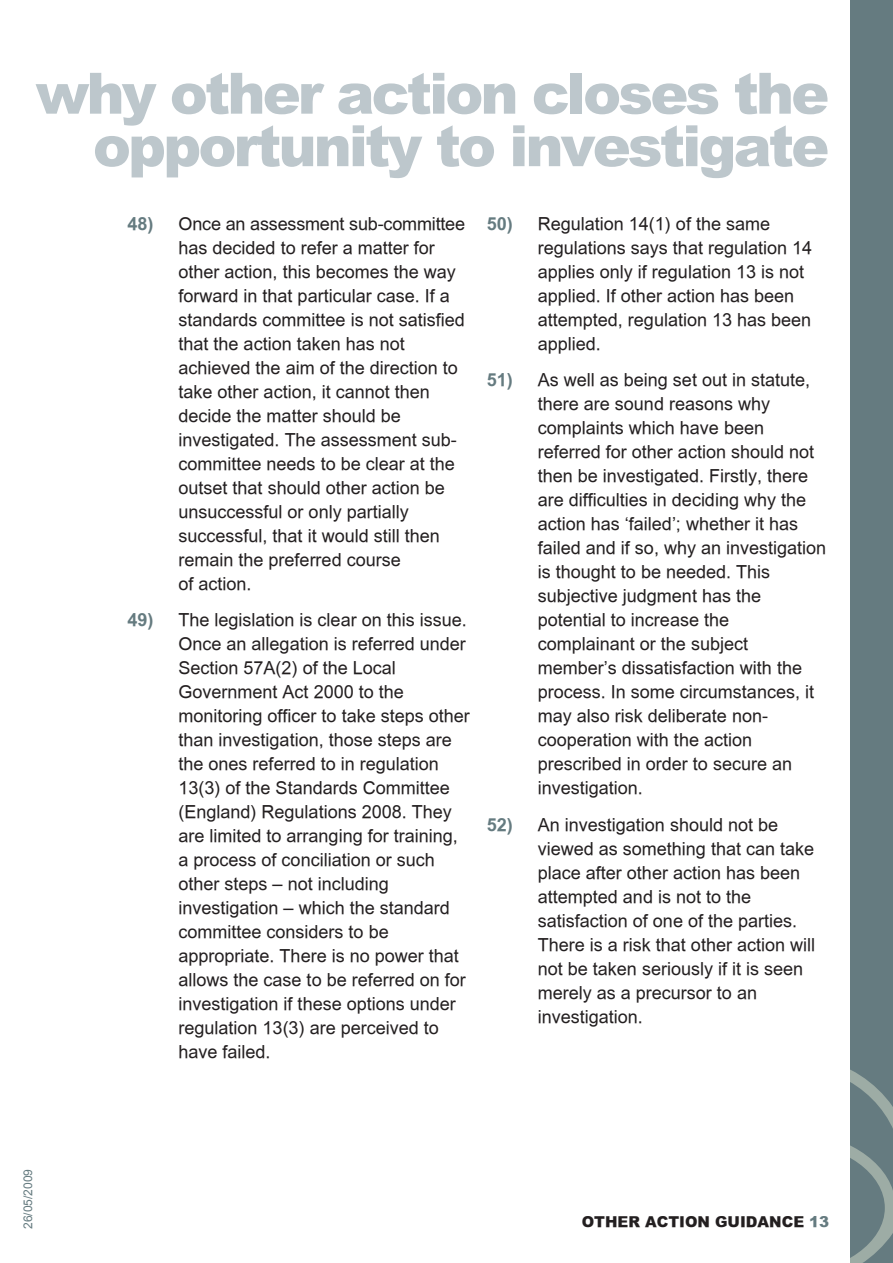
<style>
.page{position:relative;width:893px;height:1263px;background:#fff}
.page>*{position:absolute;margin:0;border:0;box-sizing:border-box;transform-origin:0 0}
.t1{font:57px/52.5px "Arial MT Black";letter-spacing:-.05em;color:#bdc7cc;text-align:right}
.t2{font:18px/24px "Arial MT Regular";color:#231f20}
.t3{font:15px "Arial MT Black";color:#231f20}
.t4{font:12px "Arial MT Regular";color:#657b80}
.s1{font-family:"Arial MT Bold";color:#657b80}
.s2{color:#657b80}
</style>
<div class="page">
<div style="left:850px;top:0;width:43px;height:1263px;background:#657b80"></div>
<svg style="left:850px;top:1069px;width:43px;height:194px"></svg>
<h1 class="t1" style="left:36px;top:65px;width:795px">why other action closes the opportunity to investigate</h1>
<p class="t4" style="left:21px;top:1229px;width:62px;rotate:-90deg">26/05/2009</p>
<p class="t2" style="left:179px;top:211px;width:288px;text-indent:-51px"><span class="s1">48)</span> Once an assessment sub-committee has decided to refer a matter for other action, this becomes the way forward in that particular case. If a standards committee is not satisfied that the action taken has not achieved the aim of the direction to take other action, it cannot then decide the matter should be investigated. The assessment sub&shy;committee needs to be clear at the outset that should other action be unsuccessful or only partially successful, that it would still then remain the preferred course<br>of action.</p>
<p class="t2" style="left:179px;top:608px;width:293px;text-indent:-51px"><span class="s1">49)</span> The legislation is clear on this issue.<br>Once an allegation is referred under<br>Section 57A(2) of the Local<br>Government Act 2000 to the monitoring officer to take steps other than investigation, those steps are the ones referred to in regulation<br>13(3) of the Standards Committee (England) Regulations 2008. They are limited to arranging for training, a process of conciliation or such other steps – not including investigation – which the standard committee considers to be appropriate. There is no power that allows the case to be referred on for investigation if these options under regulation 13(3) are perceived to have failed.</p>
<p class="t2" style="left:538px;top:211px;width:276px;text-indent:-51px"><span class="s1">50)</span> Regulation 14(1) of the same regulations says that regulation 14 applies only if regulation 13 is not applied. If other action has been attempted, regulation 13 has been applied.</p>
<p class="t2" style="left:538px;top:368px;width:290px;text-indent:-51px"><span class="s1">51)</span> As well as being set out in statute, there are sound reasons why complaints which have been referred for other action should not then be investigated. Firstly, there are difficulties in deciding why the action has ‘failed’; whether it has failed and if so, why an investigation is thought to be needed. This subjective judgment has the potential to increase the complainant or the subject member’s dissatisfaction with the process. In some circumstances, it may also risk deliberate non&shy;cooperation with the action prescribed in order to secure an investigation.</p>
<p class="t2" style="left:538px;top:813px;width:279px;text-indent:-51px"><span class="s1">52)</span> An investigation should not be viewed as something that can take place after other action has been attempted and is not to the satisfaction of one of the parties.<br>There is a risk that other action will not be taken seriously if it is seen merely as a precursor to an investigation.</p>
<p class="t3" style="left:582px;top:1212px;width:249px">OTHER ACTION GUIDANCE <span class="s2">13</span></p>
</div>
